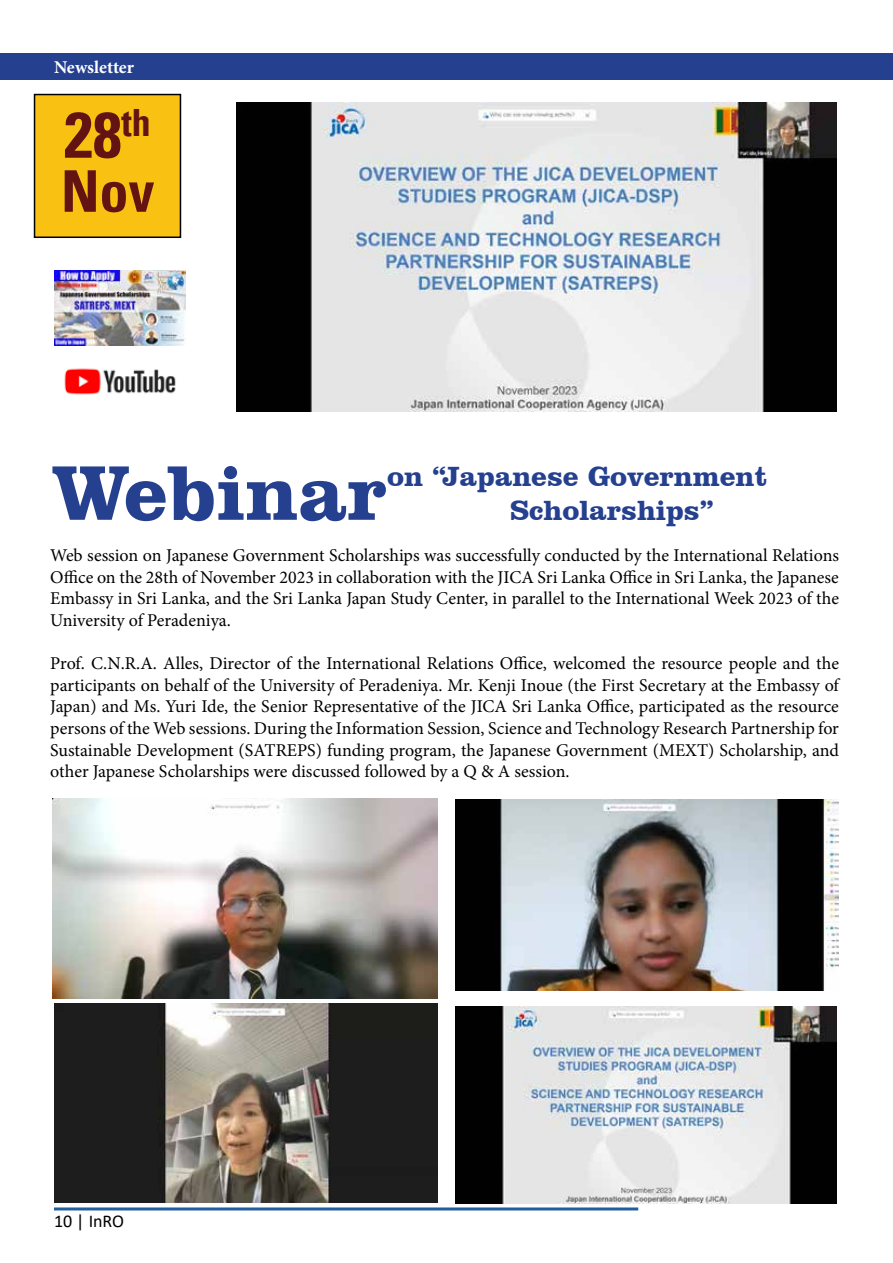
<style>
.page{position:relative;width:893px;height:1263px;background:#fff}
.page>*{position:absolute;margin:0;border:0;box-sizing:border-box;transform-origin:0 0}
.t1{font:700 79.5px "Clarendon BT";color:#25408f}
.t2{font:700 condensed 64.5px "Univers";color:#631412}
.t3{font:700 condensed 57.75px "Univers";color:#631412}
.t4{font:700 28.5px/34.2px "Clarendon BT";color:#25408f}
.t5{font:18px/21.6px "Minion Pro";color:#000;text-align:justify}
.t6{font:700 18px "Minion Pro";letter-spacing:-.005em;color:#fff}
.t7{font:18px "Calibri";color:#000}
</style>
<div class="page">
<div style="left:0;top:54px;width:892px;height:26px;background:#25408f"></div>
<hr style="left:54px;top:1207px;width:584px;height:3px;background:#215e9e">
<div style="left:35px;top:95px;width:145px;height:142px;background:#f9c213"></div>
<div style="left:34px;top:94px;width:147px;height:144px;border:2px solid #000"></div>
<img style="left:54px;top:271px;width:132px;height:124px">
<img style="left:52px;top:798px;width:385px;height:201px">
<img style="left:455px;top:800px;width:384px;height:190px">
<img style="left:54px;top:1003px;width:383px;height:199px">
<img style="left:455px;top:1006px;width:382px;height:197px">
<img style="left:237px;top:102px;width:600px;height:310px">
<p class="t6" style="left:54px;top:54px;width:81px">Newsletter</p>
<h2 class="t2" style="left:64px;top:95px;width:88px">28<sup>th</sup></h2>
<h3 class="t3" style="left:61px;top:156px;width:94px">Nov</h3>
<h1 class="t1" style="left:52px;top:443px;width:337px">Webinar</h1>
<h3 class="t4" style="left:510px;top:458px;width:259px;text-indent:-123px">on “Japanese Government<br>Scholarships”</h3>
<p class="t5" style="left:50px;top:545px;width:790px">Web session on Japanese Government Scholarships was successfully conducted by the International Relations Office on the 28th of November 2023 in collaboration with the JICA Sri Lanka Office in Sri Lanka, the Japanese Embassy in Sri Lanka, and the Sri Lanka Japan Study Center, in parallel to the International Week 2023 of the University of Peradeniya.</p>
<p class="t5" style="left:50px;top:653px;width:790px">Prof. C.N.R.A. Alles, Director of the International Relations Office, welcomed the resource people and the participants on behalf of the University of Peradeniya. Mr. Kenji Inoue (the First Secretary at the Embassy of Japan) and Ms. Yuri Ide, the Senior Representative of the JICA Sri Lanka Office, participated as the resource persons of the Web sessions. During the Information Session, Science and Technology Research Partnership for Sustainable Development (SATREPS) funding program, the Japanese Government (MEXT) Scholarship, and other Japanese Scholarships were discussed followed by a Q &amp; A session.</p>
<p class="t7" style="left:54px;top:1208px;width:72px">10 | InRO</p>
</div>
